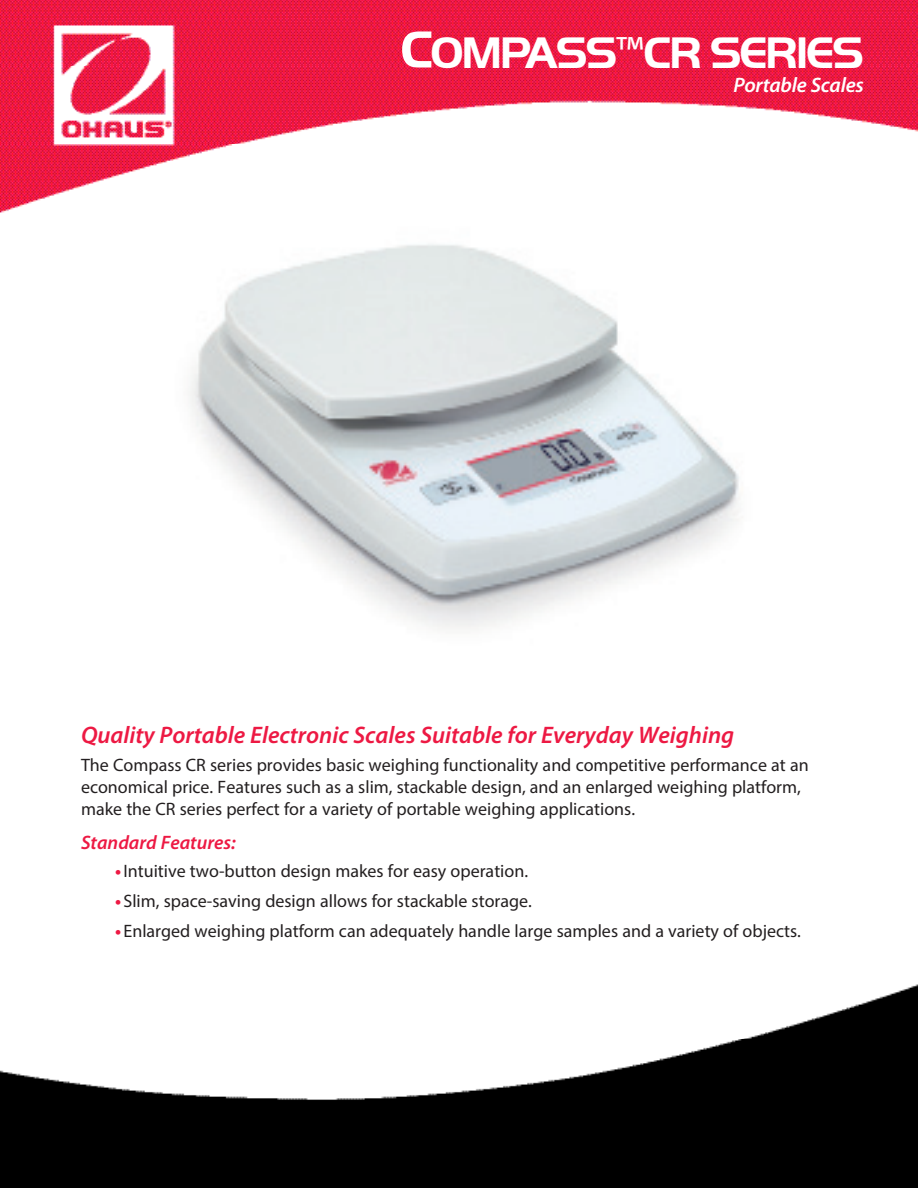
<style>
.page{position:relative;width:918px;height:1188px;background:#fff}
.page>*{position:absolute;margin:0;border:0;box-sizing:border-box;transform-origin:0 0}
.Cover_Product_Name{font:700 45.9px "Handel Got D";letter-spacing:-.05em;color:#fff}
.Cover_Headline_Text{font:italic 600 24px "Myriad Pro";color:#ed1943}
.Cover_Product_Sub_Ti{font:italic 600 21px "Myriad Pro";letter-spacing:-.01em;color:#fff}
.Cover_Standard_Featu{font:italic 600 19.5px "Myriad Pro";color:#ed1943}
.Cover_Copy_Text{font:18px/21.6px "Myriad Pro";color:#231f20}
.s1{font-size:54px}
.s2{font-family:"Myriad Pro";font-weight:400}
.s3{font-weight:700;color:#ed1943}
</style>
<div class="page">
<img style="left:0;top:0;width:918px;height:213px">
<img style="left:0;top:984px;width:918px;height:204px">
<img style="left:134px;top:210px;width:661px;height:419px">
<p class="Cover_Product_Name" style="left:400px;top:26px;width:465px"><span class="s1">C</span>OMPASS<span class="s2">™</span>CR SERIES</p>
<p class="Cover_Product_Sub_Ti" style="left:733px;top:71px;width:132px">Portable Scales</p>
<p class="Cover_Headline_Text" style="left:81px;top:720px;width:655px">Quality Portable Electronic Scales Suitable for Everyday Weighing</p>
<p class="Cover_Copy_Text" style="left:81px;top:754px;width:729px">The Compass CR series provides basic weighing functionality and competitive performance at an economical price. Features such as a slim, stackable design, and an enlarged weighing platform, make the CR series perfect for a variety of portable weighing applications.</p>
<p class="Cover_Standard_Featu" style="left:81px;top:830px;width:156px">Standard Features:</p>
<p class="Cover_Copy_Text" style="left:115px;top:860px;width:415px"><span class="s3">•</span>Intuitive two-button design makes for easy operation.</p>
<p class="Cover_Copy_Text" style="left:115px;top:890px;width:418px"><span class="s3">•</span> Slim, space-saving design allows for stackable storage.</p>
<p class="Cover_Copy_Text" style="left:115px;top:920px;width:688px"><span class="s3">•</span> Enlarged weighing platform can adequately handle large samples and a variety of objects.</p>
</div>
